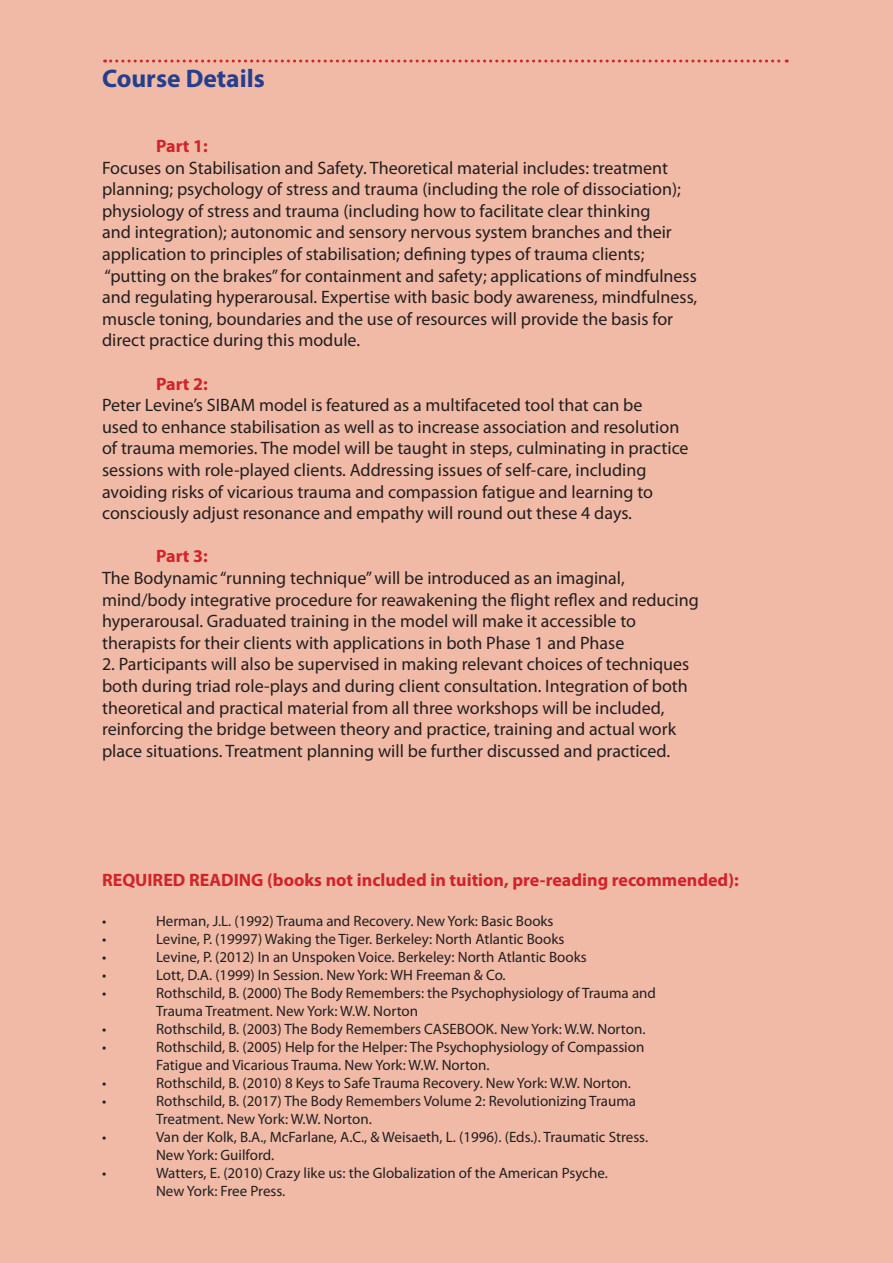
<style>
.page{position:relative;width:893px;height:1263px;background:#f0baa6}
.page>*{position:absolute;margin:0;border:0;box-sizing:border-box;transform-origin:0 0}
.t1{font:700 25.5px "Myriad Pro";color:#253f8e}
.t2{font:18px "Myriad Pro";color:#231f20}
.t3{font:700 18px "Myriad Pro";color:#d1232a}
.t4{font:15px "Myriad Pro";color:#231f20}
</style>
<div class="page">
<svg style="left:105px;top:60px;width:682px;height:3px"></svg>
<p class="t1" style="left:102px;top:62px;width:164px">Course Details</p>
<p class="t3" style="left:156px;top:134px;width:53px">Part 1:</p>
<p class="t2" style="left:102px;top:156px;width:568px">Focuses on Stabilisation and Safety. Theoretical material includes: treatment</p>
<p class="t2" style="left:102px;top:178px;width:580px">planning; psychology of stress and trauma (including the role of dissociation);</p>
<p class="t2" style="left:102px;top:200px;width:550px">physiology of stress and trauma (including how to facilitate clear thinking</p>
<p class="t2" style="left:102px;top:221px;width:571px">and integration); autonomic and sensory nervous system branches and their</p>
<p class="t2" style="left:102px;top:243px;width:544px">application to principles of stabilisation; defining types of trauma clients;</p>
<p class="t2" style="left:104px;top:264px;width:594px">“putting on the brakes”for containment and safety; applications of mindfulness</p>
<p class="t2" style="left:102px;top:286px;width:597px">and regulating hyperarousal. Expertise with basic body awareness, mindfulness,</p>
<p class="t2" style="left:102px;top:308px;width:573px">muscle toning, boundaries and the use of resources will provide the basis for</p>
<p class="t2" style="left:102px;top:329px;width:260px">direct practice during this module.</p>
<p class="t3" style="left:156px;top:372px;width:53px">Part 2:</p>
<p class="t2" style="left:102px;top:394px;width:542px">Peter Levine’s SIBAM model is featured as a multifaceted tool that can be</p>
<p class="t2" style="left:102px;top:416px;width:579px">used to enhance stabilisation as well as to increase association and resolution</p>
<p class="t2" style="left:102px;top:437px;width:588px">of trauma memories. The model will be taught in steps, culminating in practice</p>
<p class="t2" style="left:102px;top:459px;width:546px">sessions with role-played clients. Addressing issues of self-care, including</p>
<p class="t2" style="left:102px;top:480px;width:553px">avoiding risks of vicarious trauma and compassion fatigue and learning to</p>
<p class="t2" style="left:102px;top:502px;width:531px">consciously adjust resonance and empathy will round out these 4 days.</p>
<p class="t3" style="left:156px;top:545px;width:53px">Part 3:</p>
<p class="t2" style="left:102px;top:567px;width:524px">The Bodynamic “running technique”will be introduced as an imaginal,</p>
<p class="t2" style="left:102px;top:588px;width:598px">mind/body integrative procedure for reawakening the flight reflex and reducing</p>
<p class="t2" style="left:102px;top:610px;width:535px">hyperarousal. Graduated training in the model will make it accessible to</p>
<p class="t2" style="left:102px;top:632px;width:524px">therapists for their clients with applications in both Phase 1 and Phase</p>
<p class="t2" style="left:102px;top:653px;width:589px">2. Participants will also be supervised in making relevant choices of techniques</p>
<p class="t2" style="left:102px;top:675px;width:587px">both during triad role-plays and during client consultation. Integration of both</p>
<p class="t2" style="left:102px;top:696px;width:564px">theoretical and practical material from all three workshops will be included,</p>
<p class="t2" style="left:102px;top:718px;width:576px">reinforcing the bridge between theory and practice, training and actual work</p>
<p class="t2" style="left:102px;top:740px;width:570px">place situations. Treatment planning will be further discussed and practiced.</p>
<p class="t3" style="left:102px;top:869px;width:638px">REQUIRED READING (books not included in tuition, pre-reading recommended):</p>
<p class="t4" style="left:102px;top:912px;width:6px">•</p>
<p class="t4" style="left:156px;top:912px;width:399px">Herman, J.L. (1992) Trauma and Recovery. New York: Basic Books</p>
<p class="t4" style="left:102px;top:930px;width:6px">•</p>
<p class="t4" style="left:156px;top:930px;width:410px">Levine, P. (19997) Waking the Tiger. Berkeley: North Atlantic Books</p>
<p class="t4" style="left:102px;top:948px;width:6px">•</p>
<p class="t4" style="left:156px;top:948px;width:432px">Levine, P. (2012) In an Unspoken Voice. Berkeley: North Atlantic Books</p>
<p class="t4" style="left:102px;top:966px;width:6px">•</p>
<p class="t4" style="left:156px;top:966px;width:351px">Lott, D.A. (1999) In Session. New York: WH Freeman &amp; Co.</p>
<p class="t4" style="left:102px;top:984px;width:6px">•</p>
<p class="t4" style="left:156px;top:984px;width:501px">Rothschild, B. (2000) The Body Remembers: the Psychophysiology of Trauma and</p>
<p class="t4" style="left:156px;top:1002px;width:264px">Trauma Treatment. New York: W.W. Norton</p>
<p class="t4" style="left:102px;top:1020px;width:6px">•</p>
<p class="t4" style="left:156px;top:1020px;width:491px">Rothschild, B. (2003) The Body Remembers CASEBOOK. New York: W.W. Norton.</p>
<p class="t4" style="left:102px;top:1038px;width:6px">•</p>
<p class="t4" style="left:156px;top:1038px;width:490px">Rothschild, B. (2005) Help for the Helper: The Psychophysiology of Compassion</p>
<p class="t4" style="left:156px;top:1056px;width:335px">Fatigue and Vicarious Trauma. New York: W.W. Norton.</p>
<p class="t4" style="left:102px;top:1074px;width:6px">•</p>
<p class="t4" style="left:156px;top:1074px;width:476px">Rothschild, B. (2010) 8 Keys to Safe Trauma Recovery. New York: W.W. Norton.</p>
<p class="t4" style="left:102px;top:1092px;width:6px">•</p>
<p class="t4" style="left:156px;top:1092px;width:482px">Rothschild, B. (2017) The Body Remembers Volume 2: Revolutionizing Trauma</p>
<p class="t4" style="left:156px;top:1110px;width:217px">Treatment. New York: W.W. Norton.</p>
<p class="t4" style="left:102px;top:1128px;width:6px">•</p>
<p class="t4" style="left:156px;top:1128px;width:494px">Van der Kolk, B.A., McFarlane, A.C., &amp; Weisaeth, L. (1996). (Eds.). Traumatic Stress.</p>
<p class="t4" style="left:156px;top:1146px;width:120px">New York: Guilford.</p>
<p class="t4" style="left:102px;top:1164px;width:6px">•</p>
<p class="t4" style="left:156px;top:1164px;width:453px">Watters, E. (2010) Crazy like us: the Globalization of the American Psyche.</p>
<p class="t4" style="left:156px;top:1182px;width:131px">New York: Free Press.</p>
</div>
